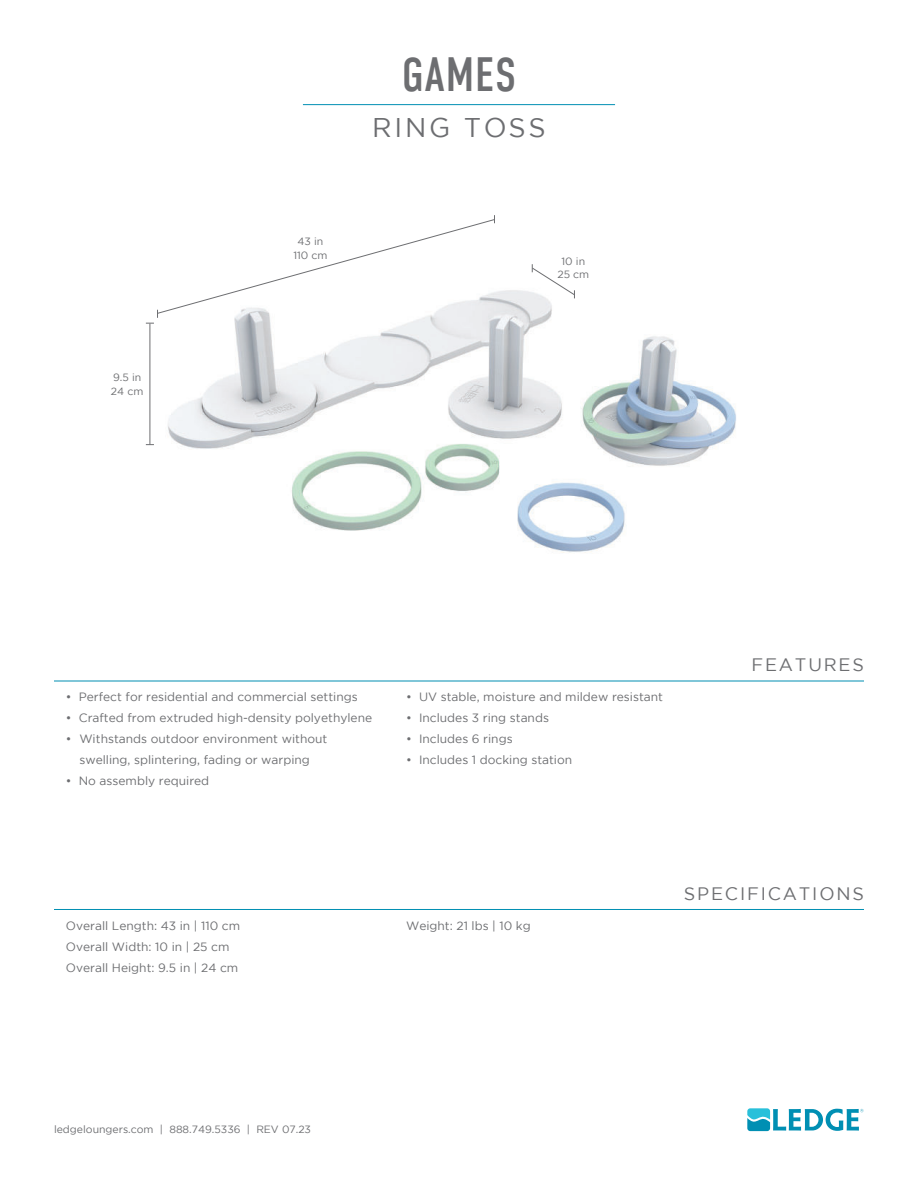
<style>
.page{position:relative;width:918px;height:1188px;background:#fff}
.page>*{position:absolute;margin:0;border:0;box-sizing:border-box;transform-origin:0 0}
.t1{font:48px "DIN Condensed";letter-spacing:.02em;color:#6d6e71}
.t2{font:27px "Gotham";letter-spacing:.1em;color:#6d6e71}
.t3{font:18px "Gotham";letter-spacing:.1em;color:#6d6e71}
.t4{font:12px/21px "Gotham";color:#6d6e71;text-align:center}
.t5{font:10.5px/13.5px "Gotham";color:#6d6e71;text-align:center}
</style>
<div class="page">
<hr style="left:303px;top:104px;width:312px;height:1px;background:#008fb3">
<img style="left:150px;top:290px;width:586px;height:263px">
<hr style="left:54px;top:681px;width:810px;height:1px;background:#008fb3">
<hr style="left:54px;top:909px;width:810px;height:1px;background:#008fb3">
<hr style="left:150px;top:324px;width:1px;height:121px;background:#6d6e71">
<svg style="left:747px;top:1108px;width:117px;height:23px"></svg>
<svg style="left:146px;top:215px;width:349px;height:109px"></svg>
<svg style="left:531px;top:264px;width:44px;height:34px"></svg>
<p class="t5" style="left:111px;top:371px;width:34px;text-align:left">9.5 in<br>24 cm</p>
<p class="t5" style="left:293px;top:235px;width:36px">43 in<br>110 cm</p>
<h1 class="t1" style="left:402px;top:46px;width:116px">GAMES</h1>
<h2 class="t2" style="left:372px;top:116px;width:175px">RING TOSS</h2>
<p class="t5" style="left:557px;top:255px;width:33px">10 in<br>25 cm</p>
<p class="t4" style="left:66px;top:686px;width:293px">• Perfect for residential and commercial settings</p>
<p class="t4" style="left:66px;top:707px;width:308px">• Crafted from extruded high-density polyethylene</p>
<p class="t4" style="left:66px;top:728px;width:263px">• Withstands outdoor environment without swelling, splintering, fading or warping</p>
<p class="t4" style="left:66px;top:770px;width:145px">• No assembly required</p>
<p class="t4" style="left:406px;top:686px;width:259px">• UV stable, moisture and mildew resistant</p>
<p class="t4" style="left:406px;top:707px;width:144px">• Includes 3 ring stands</p>
<p class="t4" style="left:406px;top:728px;width:108px">• Includes 6 rings</p>
<p class="t4" style="left:406px;top:749px;width:168px">• Includes 1 docking station</p>
<h3 class="t3" style="left:751px;top:657px;width:114px">FEATURES</h3>
<p class="t4" style="left:66px;top:915px;width:176px;text-align:left">Overall Length: 43 in | 110 cm<br>Overall Width: 10 in | 25 cm<br>Overall Height: 9.5 in | 24 cm</p>
<p class="t4" style="left:406px;top:915px;width:126px">Weight: 21 lbs | 10 kg</p>
<h3 class="t3" style="left:684px;top:885px;width:182px">SPECIFICATIONS</h3>
<p class="t5" style="left:54px;top:1123px;width:259px">ledgeloungers.com | 888.749.5336 | REV 07.23</p>
</div>
